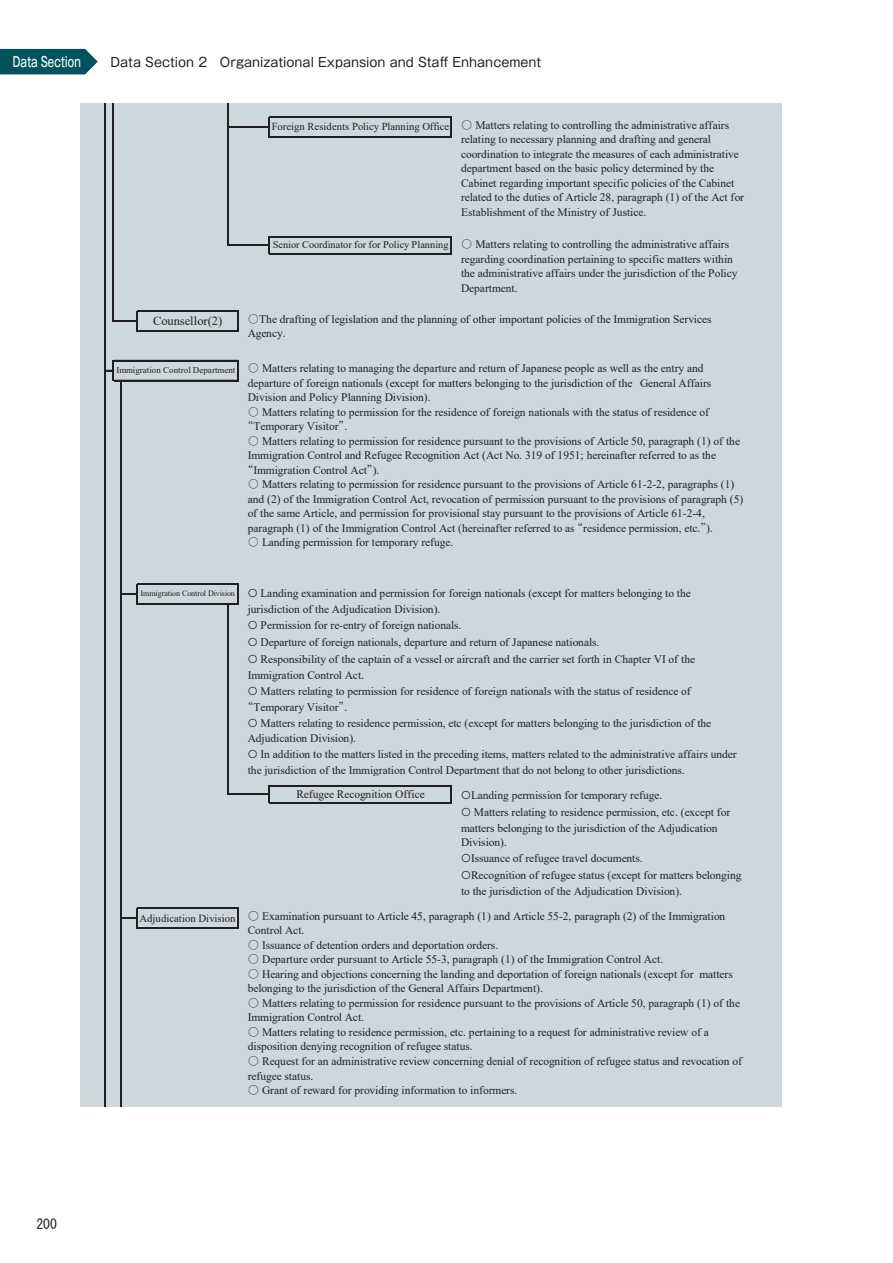
<style>
.page{position:relative;width:893px;height:1263px;background:#fff}
.page>*{position:absolute;margin:0;border:0;box-sizing:border-box;transform-origin:0 0}
.t1{font:500 13.8px "Gothic MB101 Pr 6 N";color:#fff;scale:.68 1}
.t2{font:13.8px "MS Gothic";color:#231f20}
.t3{font:12.75px "Gothic MB101 Pr 6 N";color:#231f20}
.t4{font:12.45px "Times New Roman";color:#231f20}
.t5{font:11.55px/14.5px "Times New Roman";color:#231f20}
.t6{font:10.8px "Times New Roman";color:#231f20}
.t7{font:10.65px "Times New Roman";color:#231f20}
.t8{font:9px "Times New Roman";letter-spacing:.005em;color:#231f20}
.s1{font-family:"MS P Mincho"}
.s2{font-size:10.35px}
.s3{font-size:8.1px}
</style>
<div class="page">
<div style="left:80px;top:103px;width:701px;height:1004px;background:#cdd7dc"></div>
<svg style="left:268px;top:117px;width:1px;height:21px"></svg>
<svg style="left:451px;top:118px;width:1px;height:19px"></svg>
<hr style="left:113px;top:103px;width:1px;height:219px;background:#231f20">
<svg style="left:237px;top:312px;width:1px;height:19px"></svg>
<svg style="left:237px;top:361px;width:1px;height:19px"></svg>
<hr style="left:227px;top:103px;width:1px;height:143px;background:#231f20">
<svg style="left:268px;top:236px;width:1px;height:18px"></svg>
<svg style="left:451px;top:237px;width:1px;height:16px"></svg>
<svg style="left:237px;top:585px;width:1px;height:18px"></svg>
<hr style="left:105px;top:103px;width:1px;height:1004px;background:#231f20">
<hr style="left:227px;top:604px;width:1px;height:191px;background:#231f20">
<svg style="left:268px;top:785px;width:1px;height:18px"></svg>
<svg style="left:451px;top:786px;width:1px;height:16px"></svg>
<svg style="left:237px;top:909px;width:1px;height:19px"></svg>
<hr style="left:121px;top:381px;width:1px;height:726px;background:#231f20">
<hr style="left:269px;top:117px;width:183px;height:1px;background:#231f20">
<hr style="left:228px;top:126px;width:41px;height:1px;background:#231f20">
<hr style="left:228px;top:127px;width:41px;height:1px;background:#231f20">
<hr style="left:269px;top:137px;width:183px;height:1px;background:#231f20">
<hr style="left:269px;top:236px;width:183px;height:1px;background:#231f20">
<hr style="left:228px;top:245px;width:41px;height:1px;background:#231f20">
<hr style="left:269px;top:253px;width:183px;height:1px;background:#231f20">
<hr style="left:137px;top:311px;width:101px;height:1px;background:#231f20">
<svg style="left:114px;top:311px;width:23px;height:21px"></svg>
<hr style="left:137px;top:331px;width:101px;height:1px;background:#231f20">
<hr style="left:114px;top:360px;width:124px;height:1px;background:#231f20">
<svg style="left:106px;top:360px;width:8px;height:21px"></svg>
<hr style="left:114px;top:380px;width:124px;height:1px;background:#231f20">
<hr style="left:137px;top:584px;width:101px;height:1px;background:#231f20">
<svg style="left:122px;top:584px;width:15px;height:20px"></svg>
<hr style="left:137px;top:603px;width:101px;height:1px;background:#231f20">
<hr style="left:269px;top:785px;width:183px;height:1px;background:#231f20">
<hr style="left:228px;top:793px;width:41px;height:1px;background:#231f20">
<hr style="left:228px;top:794px;width:41px;height:1px;background:#231f20">
<hr style="left:269px;top:802px;width:183px;height:1px;background:#231f20">
<hr style="left:137px;top:908px;width:101px;height:1px;background:#231f20">
<svg style="left:122px;top:908px;width:15px;height:21px"></svg>
<hr style="left:137px;top:928px;width:101px;height:1px;background:#231f20">
<svg style="left:0;top:49px;width:98px;height:25px"></svg>
<p class="t1" style="left:13px;top:50px;width:101px">Data Section</p>
<p class="t3" style="left:111px;top:51px;width:432px">Data Section 2　Organizational Expansion and Staff Enhancement</p>
<p class="t4" style="left:153px;top:312px;width:71px">Counsellor(2)</p>
<p class="t8" style="left:116px;top:364px;width:120px">Immigration Control Department</p>
<p class="t5" style="left:461px;top:117px;width:285px"><span class="s1">○</span> Matters relating to controlling the administrative affairs relating to necessary planning and drafting and general coordination to integrate the measures of each administrative department based on the basic policy determined by the Cabinet regarding important specific policies of the Cabinet related to the duties of Article 28, paragraph (1) of the Act for Establishment of the Ministry of Justice.</p>
<p class="t5" style="left:461px;top:237px;width:278px;text-indent:-188px"><span class="s2">Senior Coordinator for for Policy Planning</span> <span class="s1">○</span> Matters relating to controlling the administrative affairs regarding coordination pertaining to specific matters within the administrative affairs under the jurisdiction of the Policy Department.</p>
<p class="t7" style="left:272px;top:119px;width:179px">Foreign Residents Policy Planning Office</p>
<p class="t5" style="left:248px;top:311px;width:465px"><span class="s1">○</span>The drafting of legislation and the planning of other important policies of the Immigration Services<br>Agency.</p>
<p class="t5" style="left:248px;top:361px;width:465px"><span class="s1">○</span> Matters relating to managing the departure and return of Japanese people as well as the entry and departure of foreign nationals (except for matters belonging to the jurisdiction of the General Affairs<br>Division and Policy Planning Division).</p>
<p class="t5" style="left:248px;top:404px;width:463px"><span class="s1">○</span> Matters relating to permission for the residence of foreign nationals with the status of residence of <span class="s1">“</span>Temporary Visitor<span class="s1">”</span>.</p>
<p class="t5" style="left:248px;top:433px;width:494px"><span class="s1">○</span> Matters relating to permission for residence pursuant to the provisions of Article 50, paragraph (1) of the<br>Immigration Control and Refugee Recognition Act (Act No. 319 of 1951; hereinafter referred to as the <span class="s1">“</span>Immigration Control Act<span class="s1">”</span>).</p>
<p class="t5" style="left:248px;top:477px;width:497px"><span class="s1">○</span> Matters relating to permission for residence pursuant to the provisions of Article 61-2-2, paragraphs (1) and (2) of the Immigration Control Act, revocation of permission pursuant to the provisions of paragraph (5) of the same Article, and permission for provisional stay pursuant to the provisions of Article 61-2-4, paragraph (1) of the Immigration Control Act (hereinafter referred to as <span class="s1">“</span>residence permission, etc.<span class="s1">”</span>).</p>
<p class="t5" style="left:248px;top:535px;width:207px"><span class="s1">○</span> Landing permission for temporary refuge.</p>
<p class="t5" style="left:248px;top:585px;width:445px;line-height:15.8px;text-indent:-107px"><span class="s3">Immigration Control Division</span> ○ Landing examination and permission for foreign nationals (except for matters belonging to the jurisdiction of the Adjudication Division).</p>
<p class="t5" style="left:248px;top:617px;width:215px">○ Permission for re-entry of foreign nationals.</p>
<p class="t5" style="left:248px;top:634px;width:353px">○ Departure of foreign nationals, departure and return of Japanese nationals.</p>
<p class="t5" style="left:248px;top:651px;width:449px;line-height:15.8px">○ Responsibility of the captain of a vessel or aircraft and the carrier set forth in Chapter VI of the<br>Immigration Control Act.</p>
<p class="t5" style="left:248px;top:683px;width:444px;line-height:15.8px">○ Matters relating to permission for residence of foreign nationals with the status of residence of <span class="s1">“</span>Temporary Visitor<span class="s1">”.</span></p>
<p class="t5" style="left:248px;top:714px;width:465px;line-height:15.8px">○ Matters relating to residence permission, etc (except for matters belonging to the jurisdiction of the<br>Adjudication Division).</p>
<p class="t5" style="left:248px;top:746px;width:490px;line-height:15.8px">○ In addition to the matters listed in the preceding items, matters related to the administrative affairs under the jurisdiction of the Immigration Control Department that do not belong to other jurisdictions.</p>
<p class="t2" style="left:36px;top:1217px;width:22px">200</p>
<p class="t6" style="left:140px;top:910px;width:98px">Adjudication Division</p>
<p class="t5" style="left:296px;top:786px;width:130px">Refugee Recognition Office</p>
<p class="t5" style="left:461px;top:787px;width:203px">○Landing permission for temporary refuge.</p>
<p class="t5" style="left:461px;top:804px;width:271px;line-height:15.8px">○ Matters relating to residence permission, etc. (except for matters belonging to the jurisdiction of the Adjudication</p>
<p class="t5" style="left:461px;top:834px;width:47px">Division).</p>
<p class="t5" style="left:461px;top:851px;width:183px">○Issuance of refugee travel documents.</p>
<p class="t5" style="left:461px;top:867px;width:282px;line-height:15.8px">○Recognition of refugee status (except for matters belonging to the jurisdiction of the Adjudication Division).</p>
<p class="t5" style="left:248px;top:908px;width:496px"><span class="s1">〇</span> Examination pursuant to Article 45, paragraph (1) and Article 55-2, paragraph (2) of the Immigration Control Act.<br><span class="s1">〇</span> Issuance of detention orders and deportation orders.<br><span class="s1">〇</span> Departure order pursuant to Article 55-3, paragraph (1) of the Immigration Control Act.<br><span class="s1">〇</span> Hearing and objections concerning the landing and deportation of foreign nationals (except for matters belonging to the jurisdiction of the General Affairs Department).<br><span class="s1">〇</span> Matters relating to permission for residence pursuant to the provisions of Article 50, paragraph (1) of the Immigration Control Act.<br><span class="s1">〇</span> Matters relating to residence permission, etc. pertaining to a request for administrative review of a disposition denying recognition of refugee status.<br><span class="s1">〇</span> Request for an administrative review concerning denial of recognition of refugee status and revocation of refugee status.<br><span class="s1">〇</span> Grant of reward for providing information to informers.</p>
</div>
